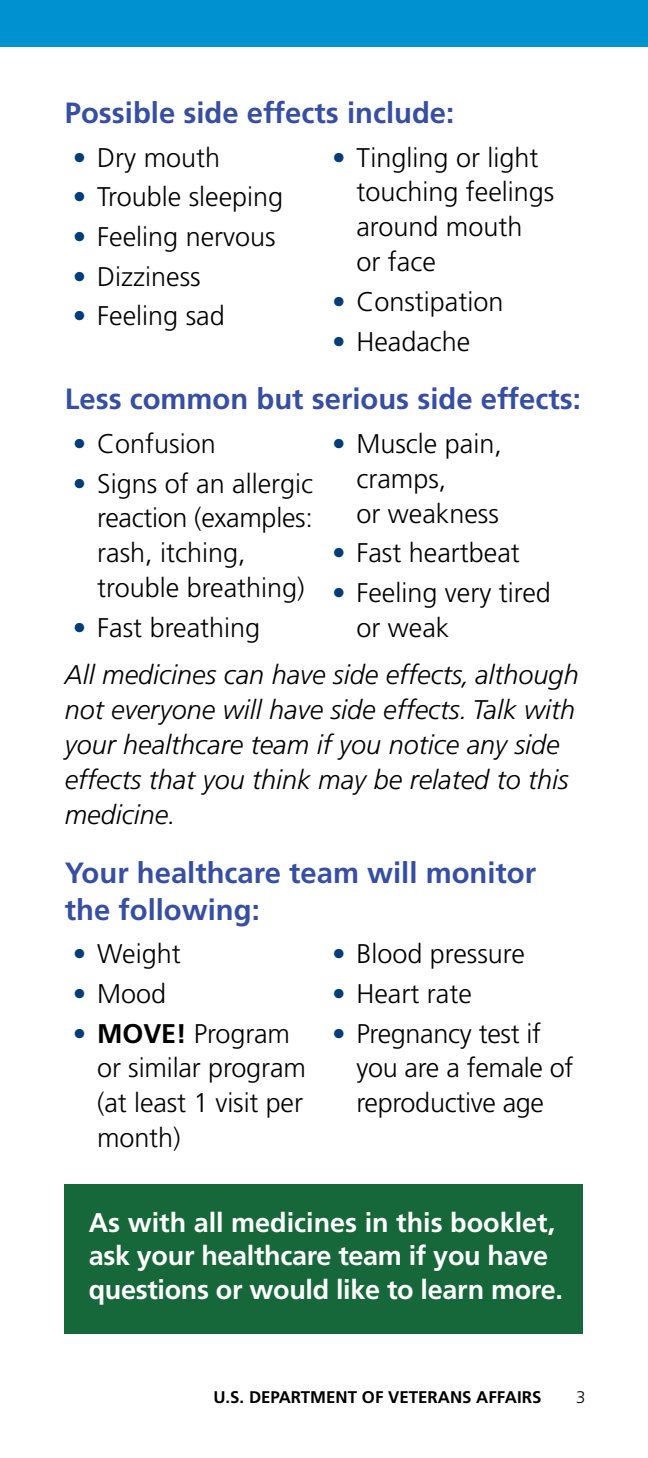
<style>
.page{position:relative;width:648px;height:1458px;background:#fff}
.page>*{position:absolute;margin:0;border:0;box-sizing:border-box;transform-origin:0 0}
.t1{font:700 29.25px/37.1px "Frutiger LT Std";color:#374fa2}
.t2{font:300 27px/34.9px "Frutiger LT Std";color:#000}
.Body_copy__12_pt{font:italic 300 27px/34.9px "Frutiger LT Std";color:#000}
.Dark_blue_subhead{font:700 27px/33.8px "Frutiger LT Std";letter-spacing:-.01em;color:#fff}
.t3{font:700 16.88px "Frutiger LT Std";color:#000}
.t4{font:300 16.88px "Frutiger LT Std";color:#000}
.s1{color:#003d77}
.s2{font-weight:700;color:#003d77}
.s3{font-weight:700}
</style>
<div class="page">
<div style="left:0;top:0;width:648px;height:47px;background:#0091d1"></div>
<div style="left:65px;top:1185px;width:518px;height:149px;background:#166739"></div>
<h2 class="t1" style="left:65px;top:95px;width:391px">Possible side effects include:</h2>
<p class="t2" style="left:356px;top:140px;width:200px;text-indent:-24px"><span class="s1">•</span> Tingling or light touching feelings around mouth<br>or face</p>
<p class="t2" style="left:332px;top:284px;width:173px"><span class="s1">•</span> Constipation</p>
<p class="t2" style="left:332px;top:324px;width:140px"><span class="s1">•</span> Headache</p>
<h2 class="t1" style="left:65px;top:381px;width:518px">Less common but serious side effects:</h2>
<p class="t2" style="left:73px;top:426px;width:144px"><span class="s1">•</span> Confusion</p>
<p class="t2" style="left:97px;top:466px;width:218px;text-indent:-24px"><span class="s1">•</span> Signs of an allergic reaction (examples: rash, itching, trouble breathing)</p>
<p class="t2" style="left:73px;top:611px;width:189px"><span class="s1">•</span> Fast breathing</p>
<p class="t2" style="left:73px;top:140px;width:149px"><span class="s1">•</span> Dry mouth</p>
<p class="t2" style="left:73px;top:180px;width:212px"><span class="s1">•</span> Trouble sleeping</p>
<p class="t2" style="left:73px;top:220px;width:204px"><span class="s1">•</span> Feeling nervous</p>
<p class="t2" style="left:73px;top:259px;width:129px"><span class="s1">•</span> Dizziness</p>
<p class="t2" style="left:73px;top:299px;width:153px"><span class="s1">•</span> Feeling sad</p>
<p class="t2" style="left:356px;top:426px;width:147px;text-indent:-24px"><span class="s1">•</span> Muscle pain, cramps,<br>or weakness</p>
<p class="t2" style="left:332px;top:536px;width:189px"><span class="s1">•</span> Fast heartbeat</p>
<p class="t2" style="left:356px;top:576px;width:196px;text-indent:-24px"><span class="s1">•</span> Feeling very tired or weak</p>
<p class="Body_copy__12_pt" style="left:65px;top:658px;width:515px">All medicines can have side effects, although not everyone will have side effects. Talk with your healthcare team if you notice any side effects that you think may be related to this medicine.</p>
<h2 class="t1" style="left:65px;top:855px;width:473px">Your healthcare team will monitor the following:</h2>
<p class="t2" style="left:73px;top:937px;width:109px"><span class="s1">•</span> Weight</p>
<p class="t2" style="left:73px;top:976px;width:95px"><span class="s1">•</span> Mood</p>
<p class="t2" style="left:97px;top:1016px;width:210px;text-indent:-24px"><span class="s2">•</span> <span class="s3">MOVE!</span> Program or similar program (at least 1 visit per month)</p>
<p class="t2" style="left:332px;top:937px;width:194px"><span class="s1">•</span> Blood pressure</p>
<p class="t2" style="left:332px;top:976px;width:141px"><span class="s1">•</span> Heart rate</p>
<p class="t2" style="left:356px;top:1016px;width:219px;text-indent:-24px"><span class="s1">•</span> Pregnancy test if you are a female of reproductive age</p>
<p class="Dark_blue_subhead" style="left:89px;top:1206px;width:476px">As with all medicines in this booklet, ask your healthcare team if you have questions or would like to learn more.</p>
<p class="t3" style="left:213px;top:1387px;width:329px">U.S. DEPARTMENT OF VETERANS AFFAIRS</p>
<p class="t4" style="left:576px;top:1387px;width:11px">3</p>
</div>
